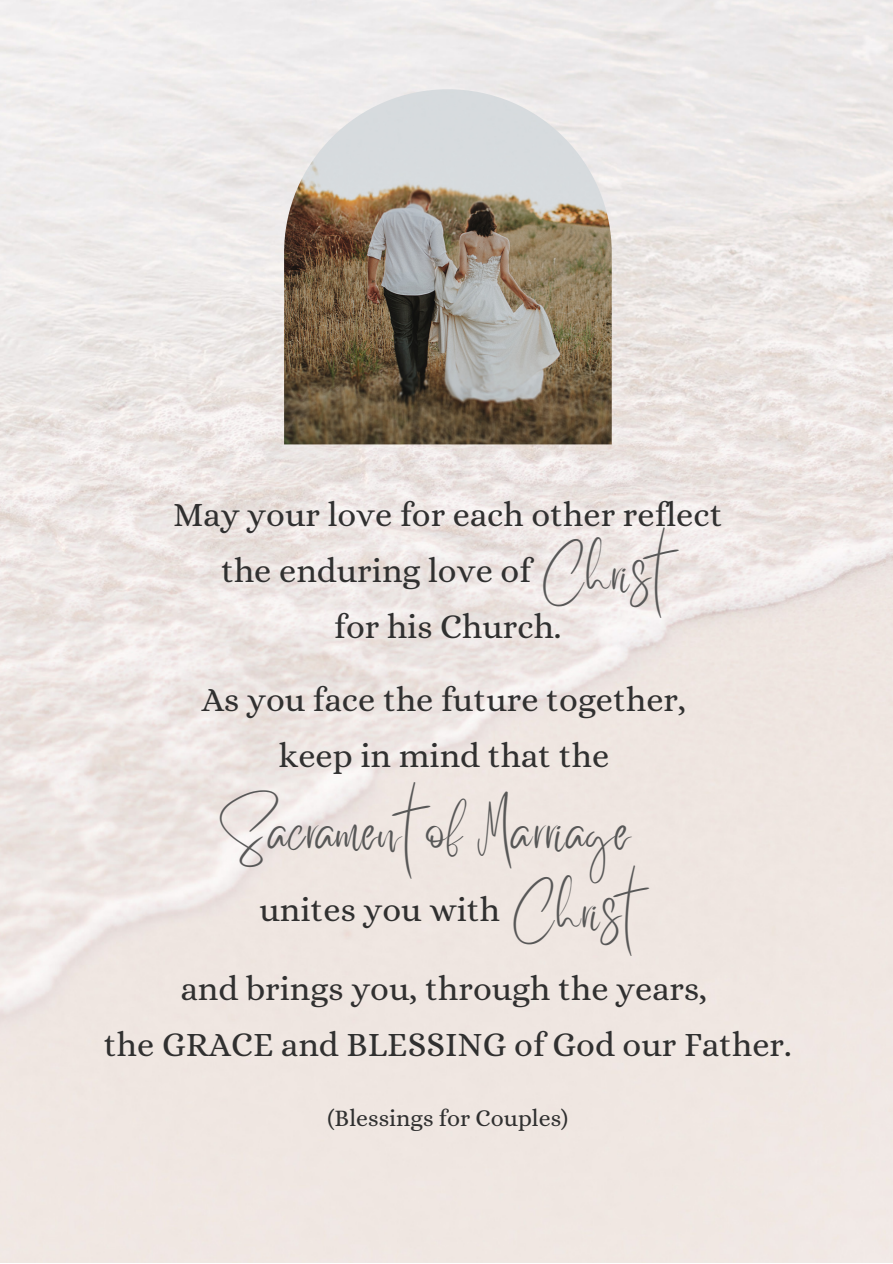
<style>
.page{position:relative;width:893px;height:1264px;background:#fff}
.page>*{position:absolute;margin:0;border:0;box-sizing:border-box;transform-origin:0 0}
.t1{font:47.4px "Better Saturday";letter-spacing:.005em;color:#575757}
.t2{font:44.4px "Better Saturday";letter-spacing:.005em;color:#575757}
.t3{font:34.35px "Alice";color:#303030}
.t4{font:23.85px "Alice";color:#303030}
</style>
<div class="page">
<img style="left:0;top:0;width:892px;height:1262px">
<img style="left:284px;top:89px;width:327px;height:355px">
<p class="t3" style="left:173px;top:494px;width:551px">May your love for each other reflect</p>
<p class="t3" style="left:221px;top:550px;width:311px">the enduring love of</p>
<p class="t3" style="left:334px;top:606px;width:229px">for his Church.</p>
<p class="t2" style="left:541px;top:565px;width:147px">Christ</p>
<p class="t3" style="left:202px;top:680px;width:486px">As you face the future together,</p>
<p class="t3" style="left:279px;top:736px;width:332px">keep in mind that the</p>
<p class="t1" style="left:219px;top:822px;width:413px">Sacramentof Marriage</p>
<p class="t2" style="left:512px;top:903px;width:147px">Christ</p>
<p class="t3" style="left:259px;top:890px;width:242px">unites you with</p>
<p class="t3" style="left:181px;top:968px;width:528px">and brings you, through the years,</p>
<p class="t3" style="left:104px;top:1025px;width:689px">the GRACE and BLESSING of God our Father.</p>
<p class="t4" style="left:327px;top:1104px;width:242px">(Blessings for Couples)</p>
</div>
